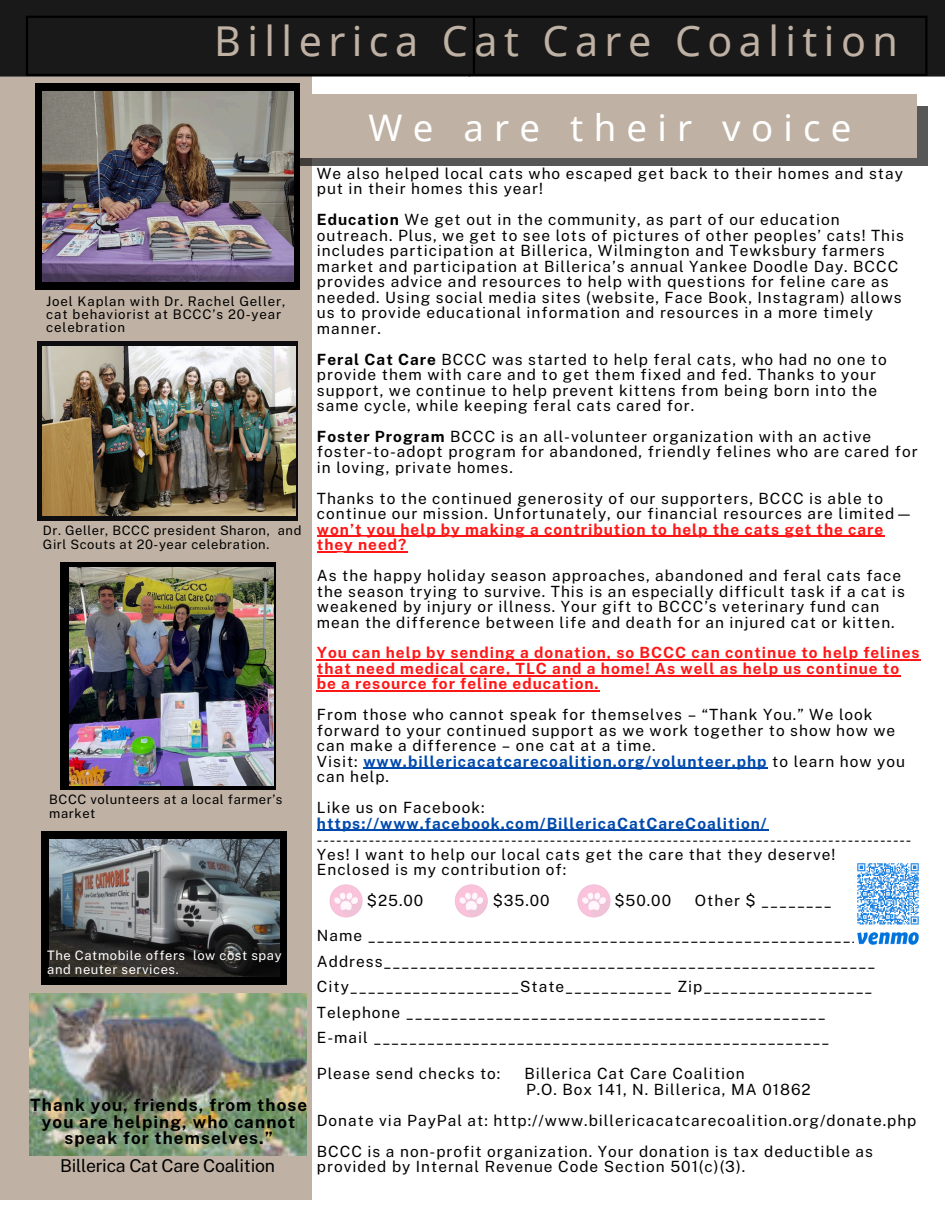
<style>
.page{position:relative;width:945px;height:1215px;background:#fff}
.page>*{position:absolute;margin:0;border:0;box-sizing:border-box;transform-origin:0 0}
.t1{font:41.25px "Noto Sans";letter-spacing:.155em;color:#bfb1a3}
.t2{font:36.6px "Noto Sans";letter-spacing:.28em;color:#fff}
.t3{font:17.7px "Public Sans";letter-spacing:-.015em;color:#000}
.t4{font:700 17.1px/16.5px "Public Sans";letter-spacing:.065em;color:#000;text-align:center}
.t5{font:15.45px/15.5px "Public Sans";letter-spacing:.065em;color:#000}
.t6{font:700 15.45px/15.5px "Public Sans";letter-spacing:.065em;color:#ff1616}
.t7{font:700 15.45px "Public Sans";letter-spacing:.065em;color:#004aad}
.t8{font:14.7px "Public Sans";color:#000}
.t9{font:13.2px/13.2px "Public Sans";letter-spacing:.065em;color:#000}
.t10{font:13.05px/14.1px "Public Sans";letter-spacing:.04em;color:#000}
.t11{font:13.05px/14.1px "Public Sans";letter-spacing:.04em;color:#fff}
.s1{font-weight:700}
.s2{font-weight:700;color:#ff1616}
.s3{font-weight:700;color:#004aad}
</style>
<div class="page">
<div style="left:0;top:21px;width:312px;height:1179px;background:#bfb1a3"></div>
<div style="left:60px;top:563px;width:216px;height:227px;background:#000"></div>
<div style="left:0;top:0;width:945px;height:77px;background:#191919"></div>
<hr style="left:26px;top:18px;width:2px;height:56px;background:#000">
<hr style="left:473px;top:18px;width:2px;height:56px;background:#000">
<hr style="left:925px;top:18px;width:2px;height:56px;background:#000">
<hr style="left:26px;top:16px;width:901px;height:2px;background:#000">
<hr style="left:26px;top:74px;width:901px;height:2px;background:#000">
<div style="left:46px;top:106px;width:881px;height:60px;background:#575757"></div>
<div style="left:26px;top:95px;width:891px;height:63px;background:#bfb1a3"></div>
<div style="left:41px;top:831px;width:246px;height:154px;background:#000"></div>
<div style="left:38px;top:341px;width:260px;height:179px;background:#0d0d0f"></div>
<hr style="left:317px;top:536px;width:568px;height:1px;background:#ff1616">
<hr style="left:317px;top:551px;width:90px;height:1px;background:#ff1616">
<hr style="left:317px;top:660px;width:604px;height:1px;background:#ff1616">
<hr style="left:317px;top:675px;width:584px;height:1px;background:#ff1616">
<hr style="left:317px;top:691px;width:283px;height:1px;background:#ff1616">
<hr style="left:363px;top:768px;width:405px;height:1px;background:#004aad">
<hr style="left:317px;top:830px;width:451px;height:1px;background:#004aad">
<svg style="left:329px;top:884px;width:34px;height:33px"></svg>
<div style="left:330px;top:885px;width:32px;height:32px;background:#fac3db;border-radius:50%"></div>
<svg style="left:334px;top:892px;width:28px;height:25px"></svg>
<svg style="left:455px;top:884px;width:33px;height:33px"></svg>
<div style="left:455px;top:885px;width:32px;height:32px;background:#f1c2d8;border-radius:50%"></div>
<div style="left:456px;top:885px;width:31px;height:32px;background:#fac3db;border-radius:50%"></div>
<svg style="left:459px;top:892px;width:28px;height:25px"></svg>
<svg style="left:577px;top:884px;width:34px;height:33px"></svg>
<div style="left:578px;top:885px;width:32px;height:32px;background:#fac3db;border-radius:50%"></div>
<svg style="left:582px;top:892px;width:28px;height:25px"></svg>
<div style="left:35px;top:84px;width:265px;height:206px;background:#000"></div>
<img style="left:42px;top:91px;width:252px;height:190px">
<img style="left:69px;top:567px;width:205px;height:218px">
<img style="left:49px;top:840px;width:230px;height:137px">
<img style="left:30px;top:993px;width:277px;height:163px">
<img style="left:42px;top:346px;width:253px;height:169px">
<img style="left:857px;top:863px;width:62px;height:82px">
<p class="t1" style="left:214px;top:12px;width:685px">Billerica Cat Care Coalition</p>
<p class="t9" style="left:46px;top:294px;width:241px">Joel Kaplan with Dr. Rachel Geller, cat behaviorist at BCCC’s 20-year celebration</p>
<p class="t10" style="left:43px;top:523px;width:260px">Dr. Geller, BCCC president Sharon, and<br>Girl Scouts at 20-year celebration.</p>
<h3 class="t10" style="left:49px;top:792px;width:235px">BCCC volunteers at a local farmer’s market</h3>
<p class="t11" style="left:47px;top:948px;width:236px">The Catmobile offers low cost spay and neuter services.</p>
<p class="t4" style="left:30px;top:1097px;width:278px">Thank you, friends, from those you are helping, who cannot speak for themselves.”</p>
<p class="t3" style="left:60px;top:1155px;width:216px">Billerica Cat Care Coalition</p>
<p class="t2" style="left:369px;top:102px;width:484px">We are their voice</p>
<h1 class="t5" style="left:317px;top:166px;width:588px">We also helped local cats who escaped get back to their homes and stay</h1>
<p class="t5" style="left:317px;top:181px;width:228px">put in their homes this year!</p>
<p class="t5" style="left:317px;top:212px;width:589px"><span class="s1">Education</span> We get out in the community, as part of our education outreach. Plus, we get to see lots of pictures of other peoples’ cats! This includes participation at Billerica, Wilmington and Tewksbury farmers market and participation at Billerica’s annual Yankee Doodle Day. BCCC provides advice and resources to help with questions for feline care as needed. Using social media sites (website, Face Book, Instagram) allows us to provide educational information and resources in a more timely manner.</p>
<p class="t5" style="left:317px;top:351px;width:571px"><span class="s1">Feral Cat Care</span> BCCC was started to help feral cats, who had no one to provide them with care and to get them fixed and fed. Thanks to your support, we continue to help prevent kittens from being born into the same cycle, while keeping feral cats cared for.</p>
<p class="t5" style="left:317px;top:429px;width:602px"><span class="s1">Foster Program</span> BCCC is an all-volunteer organization with an active foster-to-adopt program for abandoned, friendly felines who are cared for in loving, private homes.</p>
<p class="t5" style="left:317px;top:490px;width:597px">Thanks to the continued generosity of our supporters, BCCC is able to continue our mission. Unfortunately, our financial resources are limited—</p>
<p class="t6" style="left:317px;top:521px;width:568px">won’t you help by making a contribution to help the cats get the care</p>
<p class="t5" style="left:317px;top:529px;width:586px;line-height:30.9px"><span class="s2">they need?<br></span>As the happy holiday season approaches, abandoned and feral cats face</p>
<p class="t5" style="left:317px;top:583px;width:589px">the season trying to survive. This is an especially difficult task if a cat is weakened by injury or illness. Your gift to BCCC’s veterinary fund can</p>
<p class="t5" style="left:317px;top:614px;width:579px">mean the difference between life and death for an injured cat or kitten.</p>
<p class="t6" style="left:317px;top:645px;width:604px">You can help by sending a donation, so BCCC can continue to help felines</p>
<h5 class="t6" style="left:317px;top:661px;width:584px">that need medical care, TLC and a home! As well as help us continue to be a resource for feline education.</h5>
<h5 class="t5" style="left:317px;top:707px;width:557px">From those who cannot speak for themselves – “Thank You.” We look</h5>
<h2 class="t5" style="left:317px;top:722px;width:589px">forward to your continued support as we work together to show how we can make a difference – one cat at a time.<br>Visit: <span class="s3">www.billericacatcarecoalition.org/volunteer.php</span> to learn how you</h2>
<p class="t5" style="left:317px;top:761px;width:169px;line-height:30.9px">can help.<br>Like us on Facebook:</p>
<p class="t7" style="left:317px;top:814px;width:451px">https://www.facebook.com/BillericaCatCareCoalition/</p>
<p class="t8" style="left:317px;top:831px;width:596px">--------------------------------------------------------------------------------------------</p>
<p class="t5" style="left:317px;top:846px;width:520px">Yes! I want to help our local cats get the care that they deserve!</p>
<p class="t5" style="left:317px;top:862px;width:251px">Enclosed is my contribution of:</p>
<p class="t5" style="left:367px;top:893px;width:58px">$25.00</p>
<p class="t5" style="left:493px;top:893px;width:59px">$35.00</p>
<p class="t5" style="left:614px;top:893px;width:58px">$50.00</p>
<p class="t5" style="left:695px;top:893px;width:138px">Other $ ________</p>
<p class="t5" style="left:317px;top:928px;width:553px">Name ________________________________________________________</p>
<p class="t5" style="left:317px;top:953px;width:560px">Address_______________________________________________________</p>
<h6 class="t5" style="left:317px;top:979px;width:557px">City___________________State____________ Zip___________________</h6>
<p class="t5" style="left:317px;top:1004px;width:511px">Telephone _______________________________________________</p>
<p class="t5" style="left:317px;top:1030px;width:514px">E-mail ___________________________________________________</p>
<p class="t5" style="left:317px;top:1066px;width:185px">Please send checks to:</p>
<p class="t5" style="left:524px;top:1066px;width:222px">Billerica Cat Care Coalition</p>
<p class="t5" style="left:526px;top:1082px;width:286px">P.O. Box 141, N. Billerica, MA 01862</p>
<p class="t5" style="left:317px;top:1113px;width:601px">Donate via PayPal at: http://www.billericacatcarecoalition.org/donate.php</p>
<p class="t5" style="left:317px;top:1143px;width:558px">BCCC is a non-profit organization. Your donation is tax deductible as</p>
<p class="t5" style="left:317px;top:1159px;width:430px">provided by Internal Revenue Code Section 501(c)(3).</p>
</div>
